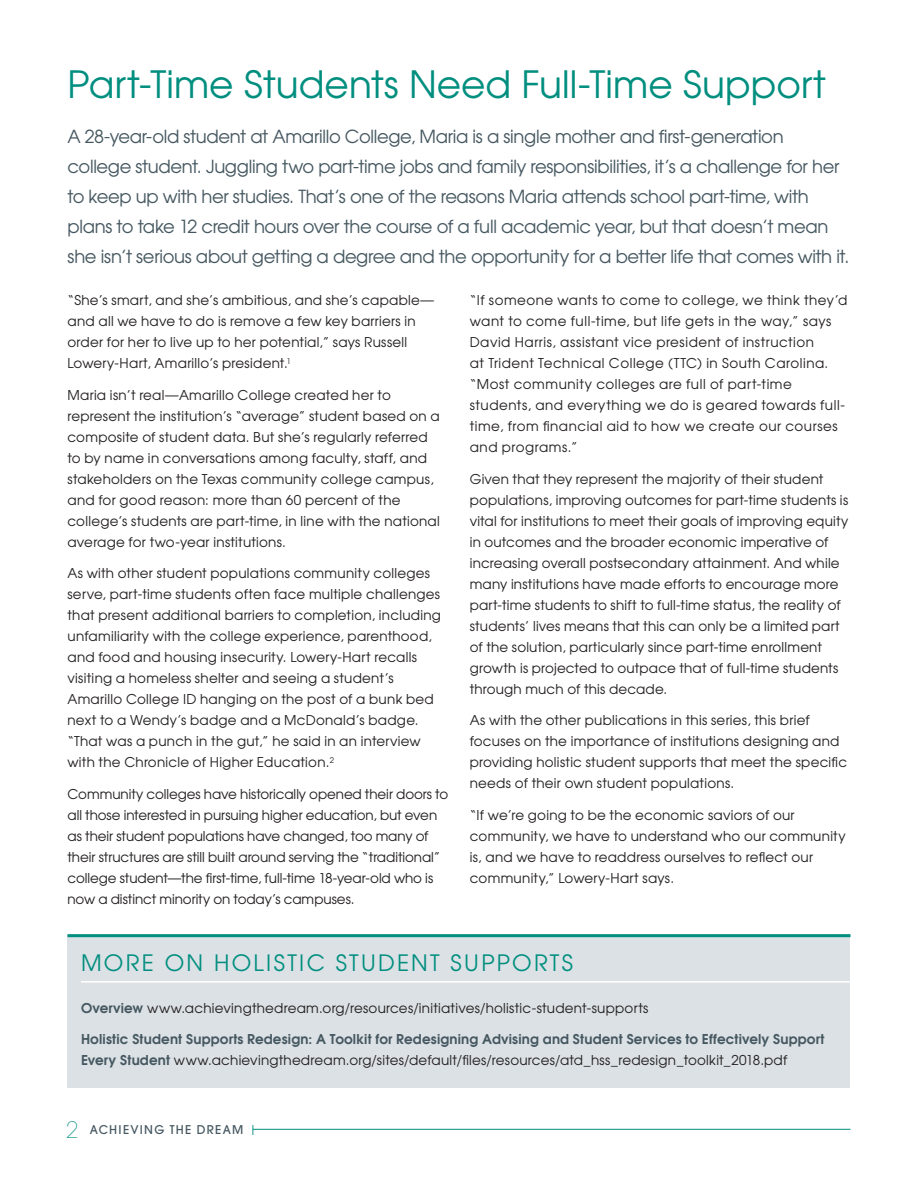
<style>
.page{position:relative;width:918px;height:1188px;background:#fff}
.page>*{position:absolute;margin:0;border:0;box-sizing:border-box;transform-origin:0 0}
.Headline_Book{font:37.5px "Avant Garde";letter-spacing:.005em;color:#008e7f}
.Sidebar_Head{font:22.5px "Avant Garde";letter-spacing:.105em;color:#008e7f}
.Intro_Copy{font:18px/30px "Avant Garde";letter-spacing:-.02em;color:#455760}
.Sans_Serif_body{font:13.5px/21px "Avant Garde";letter-spacing:.015em;color:#231f20}
.Sans_Serif_body-2{font:13.5px/21px "Avant Garde";letter-spacing:.04em;color:#231f20}
.Sans_Serif_body-3{font:13.5px/21px "Avant Garde";letter-spacing:-.005em;color:#231f20}
.Sans_Serif_body-4{font:600 13.5px/21px "Avant Garde";letter-spacing:.01em;color:#455760}
.t1{font:500 12px "Avant Garde";letter-spacing:.105em;color:#455760}
.s1{font-weight:600;color:#455760}
.s2{font-weight:400;color:#231f20}
.s3{font-weight:200;font-size:22.5px;color:#008e7f}
.s4{font-weight:400;font-size:13.5px;color:#008e7f}
</style>
<div class="page">
<hr style="left:253px;top:1129px;width:597px;height:1px;background:#008e7f">
<div style="left:68px;top:934px;width:782px;height:154px;background:#dbe1e5"></div>
<hr style="left:81px;top:981px;width:776px;height:2px;background:#fff">
<hr style="left:68px;top:934px;width:782px;height:3px;background:#008e7f">
<p class="Headline_Book" style="left:68px;top:61px;width:760px">Part-Time Students Need Full-Time Support</p>
<p class="Intro_Copy" style="left:68px;top:121px;width:783px">A 28-year-old student at Amarillo College, Maria is a single mother and first-generation college student. Juggling two part-time jobs and family responsibilities, it’s a challenge for her to keep up with her studies. That’s one of the reasons Maria attends school part-time, with plans to take 12 credit hours over the course of a full academic year, but that doesn’t mean she isn’t serious about getting a degree and the opportunity for a better life that comes with it.</p>
<p class="Sans_Serif_body" style="left:68px;top:289px;width:368px">“She’s smart, and she’s ambitious, and she’s capable— and all we have to do is remove a few key barriers in order for her to live up to her potential,” says Russell Lowery-Hart, Amarillo’s president.<sup>1</sup></p>
<p class="Sans_Serif_body" style="left:68px;top:384px;width:374px">Maria isn’t real—Amarillo College created her to represent the institution’s “average” student based on a composite of student data. But she’s regularly referred to by name in conversations among faculty, staff, and stakeholders on the Texas community college campus, and for good reason: more than 60 percent of the college’s students are part-time, in line with the national average for two-year institutions.</p>
<p class="Sans_Serif_body" style="left:68px;top:562px;width:375px">As with other student populations community colleges serve, part-time students often face multiple challenges that present additional barriers to completion, including unfamiliarity with the college experience, parenthood, and food and housing insecurity. Lowery-Hart recalls visiting a homeless shelter and seeing a student’s Amarillo College ID hanging on the post of a bunk bed next to a Wendy’s badge and a McDonald’s badge. “That was a punch in the gut,” he said in an interview with the Chronicle of Higher Education.<sup>2</sup></p>
<p class="Sans_Serif_body-3" style="left:68px;top:783px;width:382px">Community colleges have historically opened their doors to all those interested in pursuing higher education, but even as their student populations have changed, too many of their structures are still built around serving the “traditional” college student—the first-time, full-time 18-year-old who is now a distinct minority on today’s campuses.</p>
<p class="Sans_Serif_body-2" style="left:470px;top:289px;width:379px">“If someone wants to come to college, we think they’d want to come full-time, but life gets in the way,” says David Harris, assistant vice president of instruction<br>at Trident Technical College (TTC) in South Carolina. “Most community colleges are full of part-time students, and everything we do is geared towards full&shy;time, from financial aid to how we create our courses and programs.”</p>
<p class="Sans_Serif_body" style="left:470px;top:468px;width:380px">Given that they represent the majority of their student populations, improving outcomes for part-time students is vital for institutions to meet their goals of improving equity in outcomes and the broader economic imperative of increasing overall postsecondary attainment. And while many institutions have made efforts to encourage more part-time students to shift to full-time status, the reality of students’ lives means that this can only be a limited part of the solution, particularly since part-time enrollment growth is projected to outpace that of full-time students through much of this decade.</p>
<p class="Sans_Serif_body" style="left:470px;top:709px;width:379px">As with the other publications in this series, this brief focuses on the importance of institutions designing and providing holistic student supports that meet the specific needs of their own student populations.</p>
<p class="Sans_Serif_body" style="left:470px;top:804px;width:377px">“If we’re going to be the economic saviors of our community, we have to understand who our community is, and we have to readdress ourselves to reflect our community,” Lowery-Hart says.</p>
<p class="Sidebar_Head" style="left:81px;top:948px;width:494px">MORE ON HOLISTIC STUDENT SUPPORTS</p>
<p class="Sans_Serif_body" style="left:81px;top:997px;width:569px"><span class="s1">Overview</span> www.achievingthedream.org/resources/initiatives/holistic-student-supports</p>
<p class="Sans_Serif_body-4" style="left:81px;top:1028px;width:745px">Holistic Student Supports Redesign: A Toolkit for Redesigning Advising and Student Services to Effectively Support<br>Every Student <span class="s2">www.achievingthedream.org/sites/default/files/resources/atd_hss_redesign_toolkit_2018.pdf</span></p>
<p class="t1" style="left:66px;top:1122px;width:193px"><span class="s3">2</span> ACHIEVING THE DREAM <span class="s4">|</span></p>
</div>
